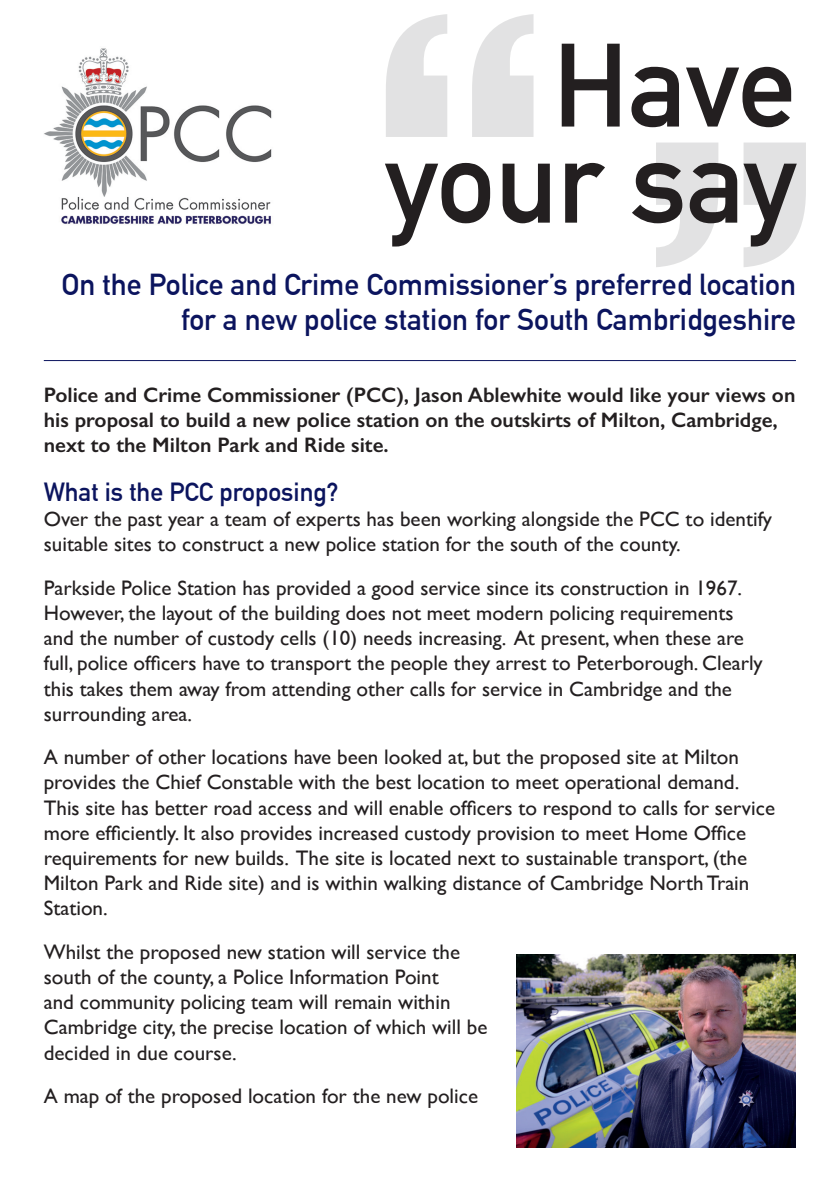
<style>
.page{position:relative;width:840px;height:1191px;background:#fff}
.page>*{position:absolute;margin:0;border:0;box-sizing:border-box;transform-origin:0 0}
.t1{font:700 116.4px/96px "DIN Alternate";color:#231f20;text-align:right}
.t2{font:700 29.6px/35.6px "DIN Alternate";color:#0b145e;text-align:right}
.t3{font:700 25.6px "DIN Alternate";color:#0b145e}
.t4{font:21px/25.2px "Gill Sans";color:#231f20}
.t5{font:600 21px/25.2px "Gill Sans";color:#231f20}
</style>
<div class="page">
<svg style="left:656px;top:142px;width:149px;height:125px"></svg>
<img style="left:44px;top:48px;width:228px;height:176px">
<svg style="left:386px;top:14px;width:147px;height:123px"></svg>
<img style="left:516px;top:954px;width:279px;height:193px">
<hr style="left:44px;top:360px;width:751px;height:1px;background:#0b145e">
<h1 class="t1" style="left:385px;top:30px;width:411px">Have your say</h1>
<h2 class="t2" style="left:61px;top:264px;width:735px">On the Police and Crime Commissioner’s preferred location for a new police station for South Cambridgeshire</h2>
<p class="t5" style="left:44px;top:382px;width:752px">Police and Crime Commissioner (PCC), Jason Ablewhite would like your views on his proposal to build a new police station on the outskirts of Milton, Cambridge, next to the Milton Park and Ride site.</p>
<p class="t3" style="left:44px;top:472px;width:296px">What is the PCC proposing?</p>
<p class="t4" style="left:44px;top:506px;width:729px">Over the past year a team of experts has been working alongside the PCC to identify suitable sites to construct a new police station for the south of the county.</p>
<p class="t4" style="left:44px;top:575px;width:720px">Parkside Police Station has provided a good service since its construction in 1967.<br>However, the layout of the building does not meet modern policing requirements and the number of custody cells (10) needs increasing. At present, when these are full, police officers have to transport the people they arrest to Peterborough. Clearly this takes them away from attending other calls for service in Cambridge and the surrounding area.</p>
<p class="t4" style="left:44px;top:744px;width:732px">A number of other locations have been looked at, but the proposed site at Milton provides the Chief Constable with the best location to meet operational demand.<br>This site has better road access and will enable officers to respond to calls for service more efficiently. It also provides increased custody provision to meet Home Office requirements for new builds. The site is located next to sustainable transport, (the Milton Park and Ride site) and is within walking distance of Cambridge North Train Station.</p>
<p class="t4" style="left:44px;top:938px;width:445px">Whilst the proposed new station will service the south of the county, a Police Information Point<br>and community policing team will remain within Cambridge city, the precise location of which will be decided in due course.</p>
<p class="t4" style="left:44px;top:1083px;width:435px">A map of the proposed location for the new police</p>
</div>
